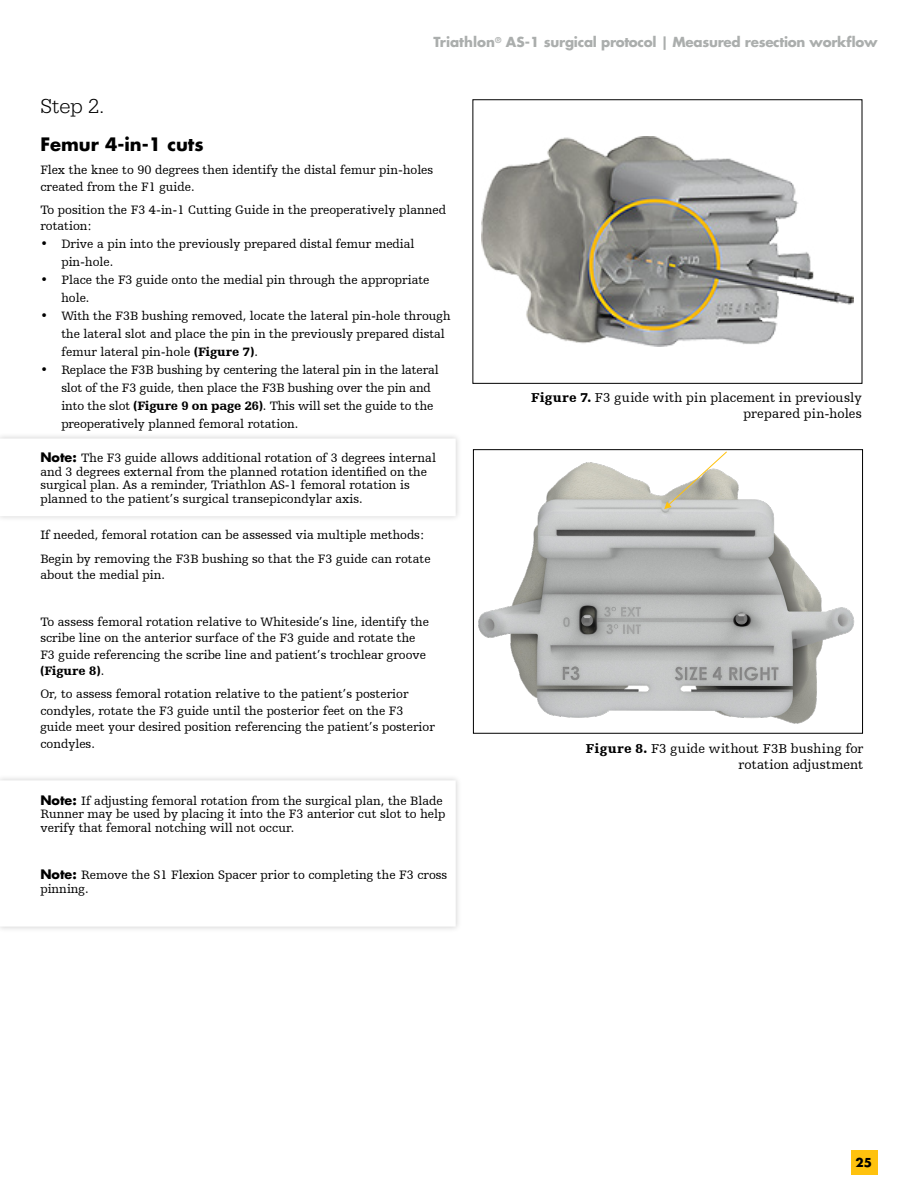
<style>
.page{position:relative;width:918px;height:1188px;background:#fff}
.page>*{position:absolute;margin:0;border:0;box-sizing:border-box;transform-origin:0 0}
.t1{font:300 21px "URW Egyptienne TOT";color:#000}
.t2{font:700 18px "Futura For Stryker";color:#000}
.t3{font:13.5px/16.2px "Humanist Slabserif 712 BT";letter-spacing:.005em;color:#000;text-align:right}
.t4{font:700 13.5px "Futura For Stryker";letter-spacing:-.02em;color:#abaead}
.t5{font:12.75px/16.5px "Humanist Slabserif 712 BT";color:#000}
.t6{font:700 12px "Futura For Stryker";color:#000}
.s1{font-weight:900}
.s2{font-family:"Futura For Stryker";font-weight:700}
</style>
<div class="page">
<div style="left:852px;top:1151px;width:26px;height:24px;background:#ffc20e"></div>
<img style="left:481px;top:137px;width:372px;height:210px">
<div style="left:472px;top:99px;width:390px;height:285px;border:1px solid #000"></div>
<img style="left:478px;top:462px;width:377px;height:262px">
<div style="left:473px;top:449px;width:390px;height:285px;border:1px solid #000"></div>
<svg style="left:662px;top:450px;width:66px;height:62px"></svg>
<p class="t4" style="left:433px;top:33px;width:446px">Triathlon<sup>®</sup> AS-1 surgical protocol | Measured resection workflow</p>
<h1 class="t1" style="left:40px;top:94px;width:65px">Step 2.</h1>
<h2 class="t2" style="left:40px;top:132px;width:165px">Femur 4-in-1 cuts</h2>
<p class="t5" style="left:40px;top:161px;width:394px">Flex the knee to 90 degrees then identify the distal femur pin-holes created from the F1 guide.</p>
<p class="t5" style="left:40px;top:201px;width:407px">To position the F3 4-in-1 Cutting Guide in the preoperatively planned rotation:</p>
<p class="t5" style="left:61px;top:235px;width:355px;line-height:18px;text-indent:-21px">• Drive a pin into the previously prepared distal femur medial pin-hole.</p>
<p class="t5" style="left:61px;top:271px;width:370px;line-height:18px;text-indent:-21px">• Place the F3 guide onto the medial pin through the appropriate hole.</p>
<p class="t5" style="left:61px;top:307px;width:391px;line-height:18px;text-indent:-21px">• With the F3B bushing removed, locate the lateral pin-hole through the lateral slot and place the pin in the previously prepared distal femur lateral pin-hole <span class="s1">(Figure 7)</span>.</p>
<p class="t5" style="left:61px;top:361px;width:379px;line-height:18px;text-indent:-21px">• Replace the F3B bushing by centering the lateral pin in the lateral slot of the F3 guide, then place the F3B bushing over the pin and into the slot <span class="s1">(Figure 9 on page 26)</span>. This will set the guide to the preoperatively planned femoral rotation.</p>
<p class="t5" style="left:40px;top:451px;width:397px;line-height:13.5px"><span class="s2">Note:</span> The F3 guide allows additional rotation of 3 degrees internal and 3 degrees external from the planned rotation identified on the surgical plan. As a reminder, Triathlon AS-1 femoral rotation is planned to the patient’s surgical transepicondylar axis.</p>
<p class="t5" style="left:40px;top:523px;width:392px;line-height:23.2px">If needed, femoral rotation can be assessed via multiple methods:<br>Begin by removing the F3B bushing so that the F3 guide can rotate</p>
<p class="t5" style="left:40px;top:566px;width:126px">about the medial pin.</p>
<p class="t5" style="left:40px;top:613px;width:390px">To assess femoral rotation relative to Whiteside’s line, identify the scribe line on the anterior surface of the F3 guide and rotate the F3 guide referencing the scribe line and patient’s trochlear groove <span class="s1">(Figure 8)</span>.</p>
<p class="t5" style="left:40px;top:686px;width:396px">Or, to assess femoral rotation relative to the patient’s posterior condyles, rotate the F3 guide until the posterior feet on the F3 guide meet your desired position referencing the patient’s posterior condyles.</p>
<p class="t5" style="left:40px;top:794px;width:407px;line-height:13.5px"><span class="s2">Note:</span> If adjusting femoral rotation from the surgical plan, the Blade<br>Runner may be used by placing it into the F3 anterior cut slot to help verify that femoral notching will not occur.</p>
<p class="t5" style="left:40px;top:868px;width:408px;line-height:13.5px"><span class="s2">Note:</span> Remove the S1 Flexion Spacer prior to completing the F3 cross pinning.</p>
<p class="t3" style="left:531px;top:389px;width:332px"><span class="s1">Figure 7.</span> F3 guide with pin placement in previously prepared pin-holes</p>
<p class="t3" style="left:586px;top:740px;width:279px"><span class="s1">Figure 8.</span> F3 guide without F3B bushing for rotation adjustment</p>
<p class="t6" style="left:855px;top:1155px;width:18px">25</p>
</div>
